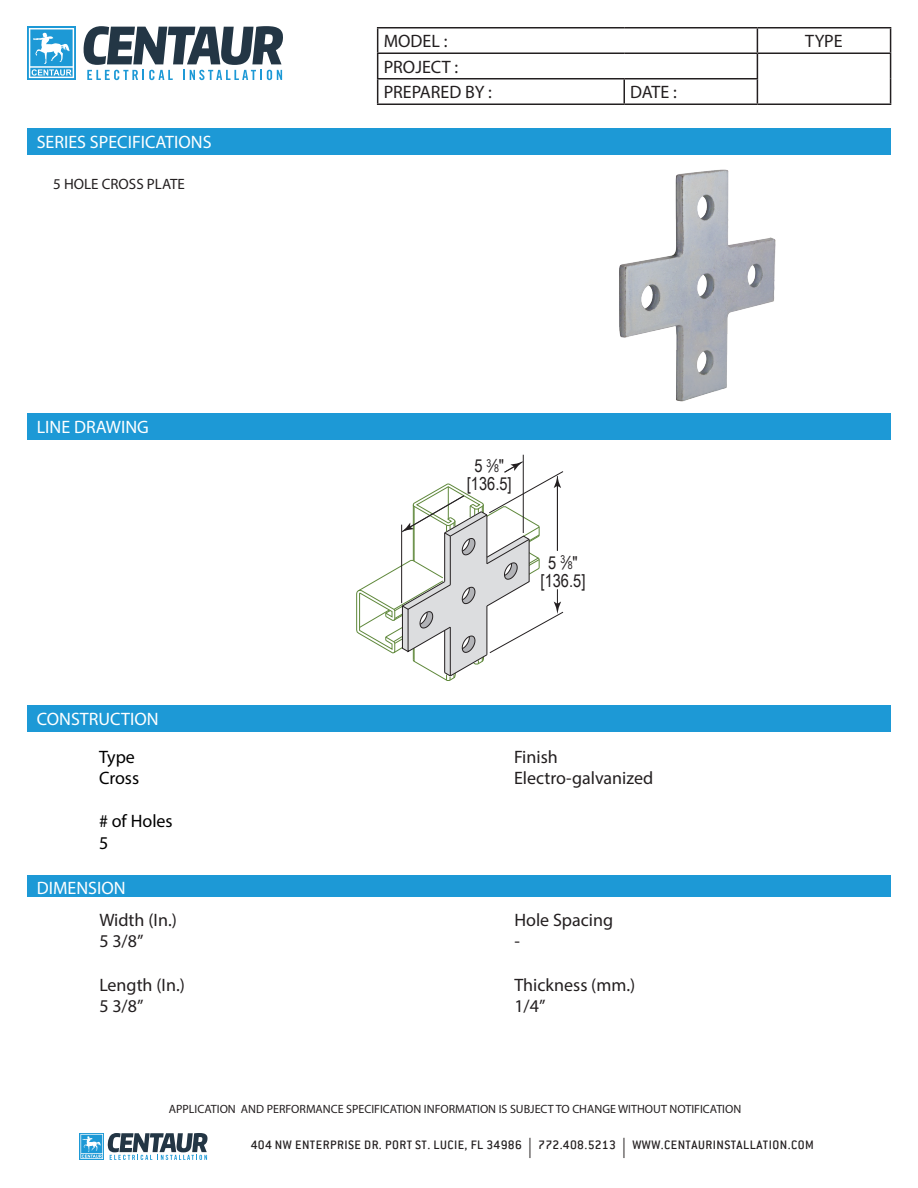
<style>
.page{position:relative;width:918px;height:1188px;background:#fff}
.page>*{position:absolute;margin:0;border:0;box-sizing:border-box;transform-origin:0 0}
.t1{font:18px/21.6px "Myriad Pro";color:#231f20}
.t2{font:18px "Myriad Pro";color:#fff}
.t3{font:18px/21.6px "Myriad Pro";color:#000}
.t4{font:17.85px/17.9px "Arial Narrow";color:#231f20;text-align:center}
.t5{font:15px "Myriad Pro";color:#231f20}
.t6{font:500 13.5px "Conduit ITC";letter-spacing:.035em;color:#231f20}
.t7{font:12px "Myriad Pro";color:#231f20}
.s1{font-size:10.65px}
.s2{font-family:"Myriad Pro";font-weight:400;font-size:20.25px}
</style>
<div class="page">
<svg style="left:80px;top:1133px;width:128px;height:27px"></svg>
<hr style="left:377px;top:27px;width:247px;height:1px;background:#231f20">
<hr style="left:624px;top:27px;width:133px;height:1px;background:#231f20">
<hr style="left:757px;top:27px;width:134px;height:1px;background:#231f20">
<hr style="left:377px;top:52px;width:247px;height:2px;background:#231f20">
<hr style="left:624px;top:52px;width:133px;height:2px;background:#231f20">
<hr style="left:757px;top:52px;width:134px;height:2px;background:#231f20">
<hr style="left:377px;top:78px;width:247px;height:2px;background:#231f20">
<svg style="left:377px;top:28px;width:1px;height:76px"></svg>
<hr style="left:624px;top:78px;width:134px;height:2px;background:#231f20">
<hr style="left:623px;top:80px;width:2px;height:24px;background:#231f20">
<svg style="left:757px;top:28px;width:1px;height:76px"></svg>
<svg style="left:890px;top:28px;width:1px;height:76px"></svg>
<hr style="left:377px;top:104px;width:247px;height:1px;background:#231f20">
<hr style="left:624px;top:104px;width:133px;height:1px;background:#231f20">
<hr style="left:757px;top:104px;width:134px;height:1px;background:#231f20">
<div style="left:27px;top:129px;width:864px;height:26px;background:#1d99d6"></div>
<div style="left:27px;top:414px;width:864px;height:26px;background:#1d99d6"></div>
<div style="left:27px;top:705px;width:864px;height:27px;background:#1d99d6"></div>
<div style="left:27px;top:26px;width:49px;height:54px;background:linear-gradient(to right,#32a2d9,#32a2d9)"></div>
<svg style="left:29px;top:28px;width:45px;height:50px"></svg>
<svg style="left:83px;top:26px;width:200px;height:54px"></svg>
<img style="left:619px;top:169px;width:157px;height:233px">
<hr style="left:523px;top:455px;width:1px;height:78px;background:#231f20">
<svg style="left:356px;top:462px;width:208px;height:219px"></svg>
<div style="left:27px;top:875px;width:864px;height:22px;background:#1d99d6"></div>
<p class="t2" style="left:37px;top:131px;width:176px">SERIES SPECIFICATIONS</p>
<p class="t5" style="left:53px;top:175px;width:133px">5 HOLE CROSS PLATE</p>
<p class="t2" style="left:37px;top:416px;width:114px">LINE DRAWING</p>
<p class="t2" style="left:37px;top:708px;width:123px">CONSTRUCTION</p>
<p class="t3" style="left:99px;top:746px;width:42px">Type<br>Cross</p>
<p class="t3" style="left:99px;top:810px;width:75px"># of Holes<br>5</p>
<p class="t2" style="left:37px;top:877px;width:90px">DIMENSION</p>
<p class="t1" style="left:99px;top:909px;width:79px">Width (In.)<br>5 3/8”</p>
<p class="t1" style="left:99px;top:973px;width:87px">Length (In.)<br>5 3/8”</p>
<p class="t1" style="left:384px;top:30px;width:65px">MODEL :</p>
<p class="t1" style="left:805px;top:30px;width:39px">TYPE</p>
<p class="t1" style="left:384px;top:54px;width:110px;line-height:25.5px">PROJECT :<br>PREPARED BY :</p>
<p class="t1" style="left:630px;top:81px;width:48px">DATE :</p>
<p class="t4" style="left:467px;top:457px;width:46px">5 <sup>3</sup>⁄<span class="s1">8</span>" [136.5]</p>
<p class="t4" style="left:541px;top:554px;width:46px">5 <sup>3</sup>⁄<span class="s1">8</span>" [136.5]</p>
<p class="t1" style="left:514px;top:746px;width:141px">Finish<br>Electro-galvanized</p>
<p class="t1" style="left:514px;top:909px;width:100px">Hole Spacing -</p>
<p class="t1" style="left:514px;top:973px;width:122px">Thickness (mm.)<br>1/4”</p>
<p class="t7" style="left:169px;top:1101px;width:574px">APPLICATION AND PERFORMANCE SPECIFICATION INFORMATION IS SUBJECT TO CHANGE WITHOUT NOTIFICATION</p>
<p class="t6" style="left:251px;top:1137px;width:565px">404 NW ENTERPRISE DR. PORT ST. LUCIE, FL 34986 <span class="s2">|</span> 772.408.5213 <span class="s2">|</span> WWW.CENTAURINSTALLATION.COM</p>
</div>
